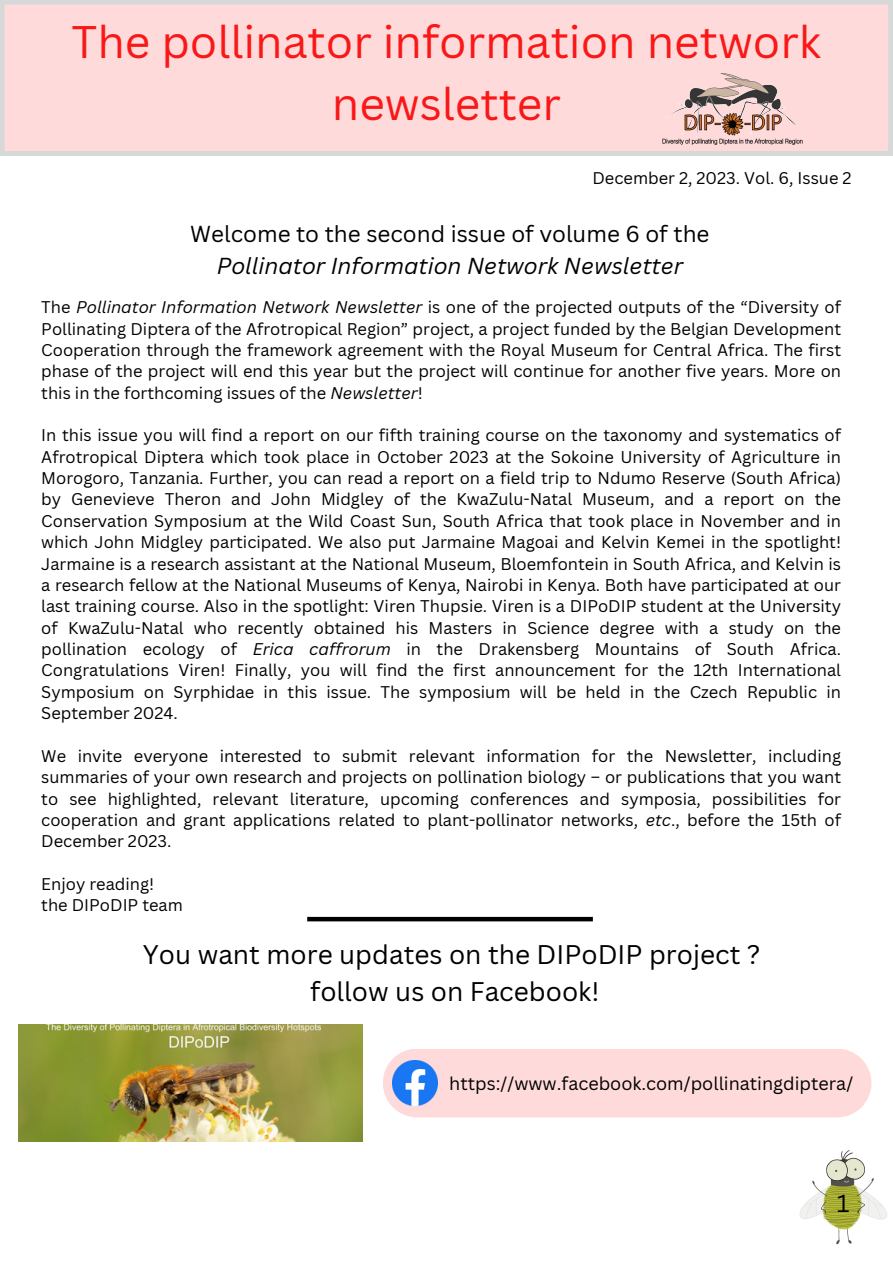
<style>
.page{position:relative;width:893px;height:1264px;background:#fff}
.page>*{position:absolute;margin:0;border:0;box-sizing:border-box;transform-origin:0 0}
.t1{font:44.4px/61.8px "Canva Sans";color:#fa1717;text-align:center}
.t2{font:26.25px "Canva Sans";color:#000}
.t3{font:24px "Canva Sans";color:#000}
.t4{font:italic 22.5px "Canva Sans";color:#000}
.t5{font:22.5px "Canva Sans";color:#000}
.t6{font:18px "Canva Sans";color:#000}
.t7{font:16.5px/21.3px "Canva Sans";color:#000;text-align:justify}
.s1{font-style:italic}
</style>
<div class="page">
<svg style="left:0;top:0;width:892px;height:155px;background:#fbd9d9"></svg>
<img style="left:662px;top:74px;width:140px;height:71px">
<img style="left:19px;top:1024px;width:343px;height:117px">
<div style="left:383px;top:1049px;width:488px;height:68px;background:#fedada"></div>
<img style="left:392px;top:1060px;width:45px;height:45px">
<div style="left:307px;top:916px;width:286px;height:5px;background:#000"></div>
<img style="left:799px;top:1150px;width:88px;height:95px">
<p class="t1" style="left:71px;top:10px;width:751px">The pollinator information network newsletter</p>
<p class="t7" style="left:592px;top:167px;width:260px">December 2, 2023. Vol. 6, Issue 2</p>
<p class="t5" style="left:190px;top:218px;width:520px">Welcome to the second issue of volume 6 of the</p>
<p class="t4" style="left:217px;top:249px;width:468px">Pollinator Information Network Newsletter</p>
<p class="t7" style="left:41px;top:296px;width:801px">The <span class="s1">Pollinator Information Network Newsletter</span> is one of the projected outputs of the “Diversity of Pollinating Diptera of the Afrotropical Region” project, a project funded by the Belgian Development Cooperation through the framework agreement with the Royal Museum for Central Africa. The first phase of the project will end this year but the project will continue for another five years. More on this in the forthcoming issues of the <span class="s1">Newsletter</span>!</p>
<p class="t7" style="left:41px;top:424px;width:801px">In this issue you will find a report on our fifth training course on the taxonomy and systematics of Afrotropical Diptera which took place in October 2023 at the Sokoine University of Agriculture in Morogoro, Tanzania. Further, you can read a report on a field trip to Ndumo Reserve (South Africa) by Genevieve Theron and John Midgley of the KwaZulu-Natal Museum, and a report on the Conservation Symposium at the Wild Coast Sun, South Africa that took place in November and in which John Midgley participated. We also put Jarmaine Magoai and Kelvin Kemei in the spotlight!<br>Jarmaine is a research assistant at the National Museum, Bloemfontein in South Africa, and Kelvin is a research fellow at the National Museums of Kenya, Nairobi in Kenya. Both have participated at our last training course. Also in the spotlight: Viren Thupsie. Viren is a DIPoDIP student at the University of KwaZulu-Natal who recently obtained his Masters in Science degree with a study on the pollination ecology of <span class="s1">Erica caffrorum</span> in the Drakensberg Mountains of South Africa.<br>Congratulations Viren! Finally, you will find the first announcement for the 12th International Symposium on Syrphidae in this issue. The symposium will be held in the Czech Republic in September 2024.</p>
<p class="t7" style="left:41px;top:744px;width:801px">We invite everyone interested to submit relevant information for the Newsletter, including summaries of your own research and projects on pollination biology – or publications that you want to see highlighted, relevant literature, upcoming conferences and symposia, possibilities for cooperation and grant applications related to plant-pollinator networks, <span class="s1">etc</span>., before the 15th of December 2023.</p>
<p class="t7" style="left:41px;top:873px;width:114px">Enjoy reading!</p>
<p class="t7" style="left:41px;top:894px;width:143px">the DIPoDIP team</p>
<p class="t2" style="left:143px;top:936px;width:619px">You want more updates on the DIPoDIP project ?</p>
<p class="t2" style="left:310px;top:972px;width:291px">follow us on Facebook!</p>
<p class="t6" style="left:449px;top:1070px;width:405px">https://www.facebook.com/pollinatingdiptera/</p>
<p class="t3" style="left:836px;top:1186px;width:14px">1</p>
</div>
